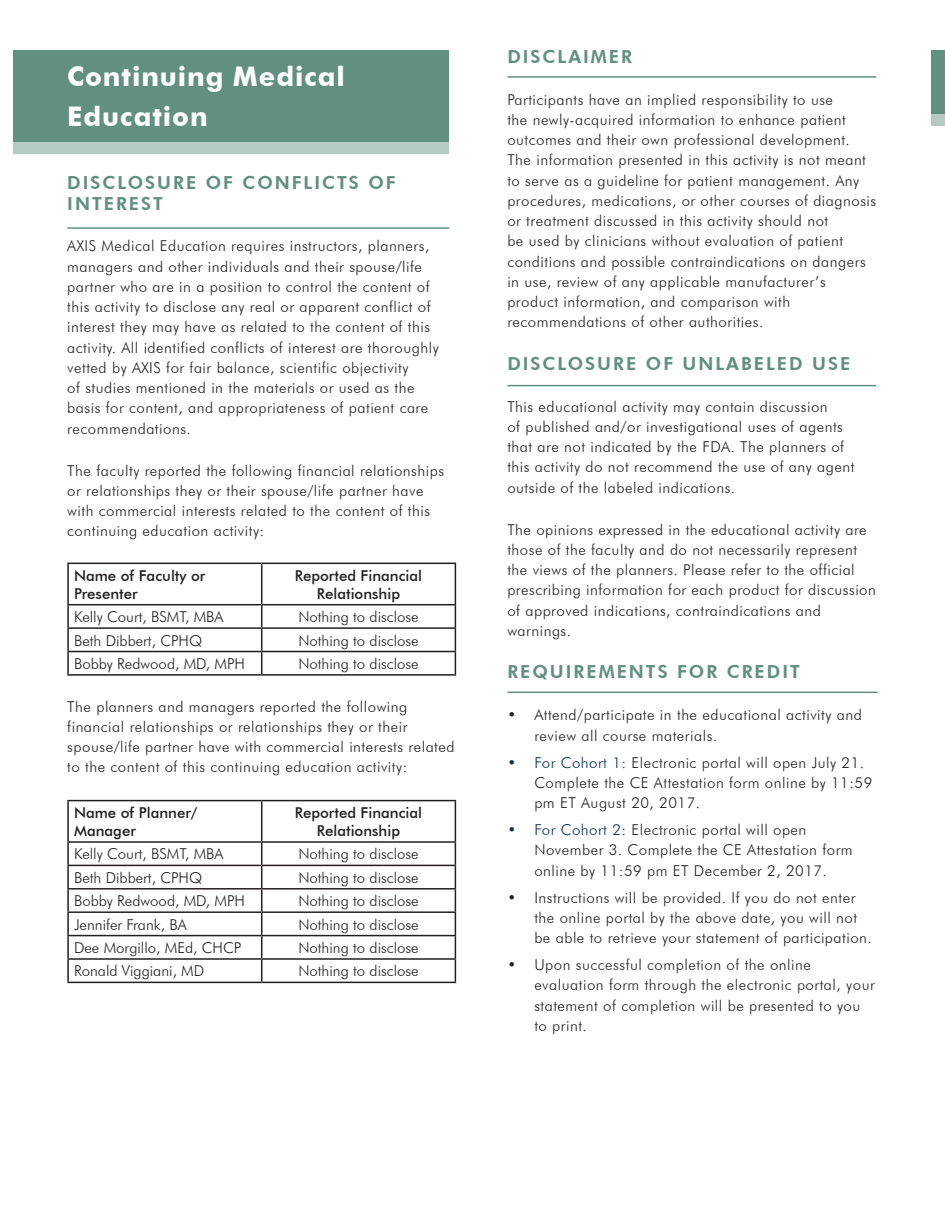
<style>
.page{position:relative;width:945px;height:1215px;background:#fff}
.page>*{position:absolute;margin:0;border:0;box-sizing:border-box;transform-origin:0 0}
.t1{font:700 27px/40.5px "Futura BT";letter-spacing:.035em;color:#fff}
.t2{font:800 18px/21px "Futura BT";letter-spacing:.11em;color:#619080}
.t3{font:300 15px/20.2px "Futura BT";letter-spacing:.035em;color:#231f20}
.t4{font:300 15px "Futura BT";color:#231f20}
.t5{font:500 15px/18px "Futura BT";color:#231f20}
.s1{color:#003163}
</style>
<div class="page">
<div style="left:14px;top:90px;width:435px;height:64px;background:#b4cbc2"></div>
<div style="left:14px;top:51px;width:435px;height:91px;background:#619080"></div>
<hr style="left:67px;top:563px;width:195px;height:1px;background:#231f20">
<hr style="left:67px;top:564px;width:2px;height:40px;background:#231f20">
<hr style="left:262px;top:563px;width:194px;height:1px;background:#231f20">
<hr style="left:261px;top:564px;width:1px;height:40px;background:#231f20">
<hr style="left:455px;top:564px;width:1px;height:40px;background:#231f20">
<hr style="left:67px;top:604px;width:195px;height:1px;background:#231f20">
<hr style="left:67px;top:605px;width:2px;height:22px;background:#231f20">
<hr style="left:262px;top:604px;width:194px;height:1px;background:#231f20">
<hr style="left:67px;top:627px;width:195px;height:2px;background:#231f20">
<hr style="left:67px;top:629px;width:2px;height:22px;background:#231f20">
<hr style="left:262px;top:627px;width:194px;height:2px;background:#231f20">
<hr style="left:67px;top:651px;width:195px;height:1px;background:#231f20">
<hr style="left:67px;top:652px;width:2px;height:22px;background:#231f20">
<hr style="left:262px;top:651px;width:194px;height:1px;background:#231f20">
<svg style="left:261px;top:605px;width:1px;height:69px"></svg>
<svg style="left:455px;top:605px;width:1px;height:69px"></svg>
<hr style="left:67px;top:674px;width:195px;height:2px;background:#231f20">
<hr style="left:262px;top:674px;width:194px;height:2px;background:#231f20">
<hr style="left:67px;top:800px;width:195px;height:1px;background:#231f20">
<hr style="left:67px;top:801px;width:2px;height:40px;background:#231f20">
<hr style="left:262px;top:800px;width:194px;height:1px;background:#231f20">
<hr style="left:261px;top:801px;width:1px;height:40px;background:#231f20">
<hr style="left:455px;top:801px;width:1px;height:40px;background:#231f20">
<hr style="left:67px;top:841px;width:195px;height:2px;background:#231f20">
<hr style="left:67px;top:843px;width:2px;height:22px;background:#231f20">
<hr style="left:262px;top:841px;width:194px;height:2px;background:#231f20">
<hr style="left:67px;top:865px;width:195px;height:1px;background:#231f20">
<hr style="left:67px;top:866px;width:2px;height:22px;background:#231f20">
<hr style="left:262px;top:865px;width:194px;height:1px;background:#231f20">
<hr style="left:67px;top:888px;width:195px;height:2px;background:#231f20">
<hr style="left:67px;top:890px;width:2px;height:21px;background:#231f20">
<hr style="left:262px;top:888px;width:194px;height:2px;background:#231f20">
<hr style="left:67px;top:911px;width:195px;height:2px;background:#231f20">
<hr style="left:67px;top:913px;width:2px;height:22px;background:#231f20">
<hr style="left:262px;top:911px;width:194px;height:2px;background:#231f20">
<hr style="left:67px;top:935px;width:195px;height:1px;background:#231f20">
<hr style="left:67px;top:936px;width:2px;height:22px;background:#231f20">
<hr style="left:262px;top:935px;width:194px;height:1px;background:#231f20">
<hr style="left:67px;top:958px;width:195px;height:2px;background:#231f20">
<hr style="left:67px;top:960px;width:2px;height:22px;background:#231f20">
<hr style="left:262px;top:958px;width:194px;height:2px;background:#231f20">
<svg style="left:261px;top:843px;width:1px;height:139px"></svg>
<svg style="left:455px;top:843px;width:1px;height:139px"></svg>
<hr style="left:67px;top:982px;width:195px;height:1px;background:#231f20">
<hr style="left:262px;top:982px;width:194px;height:1px;background:#231f20">
<div style="left:932px;top:63px;width:13px;height:63px;background:#b4cbc2"></div>
<div style="left:932px;top:50px;width:13px;height:64px;background:#619080"></div>
<hr style="left:67px;top:227px;width:382px;height:2px;background:#619080">
<hr style="left:507px;top:76px;width:369px;height:2px;background:#619080">
<hr style="left:507px;top:385px;width:369px;height:1px;background:#619080">
<hr style="left:507px;top:692px;width:371px;height:1px;background:#619080">
<p class="t1" style="left:67px;top:56px;width:279px">Continuing Medical<br>Education</p>
<p class="t2" style="left:67px;top:172px;width:330px">DISCLOSURE OF CONFLICTS OF<br>INTEREST</p>
<p class="t3" style="left:67px;top:236px;width:373px">AXIS Medical Education requires instructors, planners, managers and other individuals and their spouse/life partner who are in a position to control the content of this activity to disclose any real or apparent conflict of interest they may have as related to the content of this activity. All identified conflicts of interest are thoroughly vetted by AXIS for fair balance, scientific objectivity<br>of studies mentioned in the materials or used as the basis for content, and appropriateness of patient care recommendations.</p>
<p class="t3" style="left:67px;top:460px;width:378px">The faculty reported the following financial relationships or relationships they or their spouse/life partner have with commercial interests related to the content of this continuing education activity:</p>
<p class="t5" style="left:74px;top:566px;width:133px">Name of Faculty or<br>Presenter</p>
<p class="t5" style="left:295px;top:566px;width:129px;text-align:center">Reported Financial<br>Relationship</p>
<p class="t4" style="left:74px;top:608px;width:151px">Kelly Court, BSMT, MBA</p>
<p class="t4" style="left:298px;top:608px;width:122px">Nothing to disclose</p>
<p class="t4" style="left:74px;top:631px;width:130px">Beth Dibbert, CPHQ</p>
<p class="t4" style="left:298px;top:631px;width:122px">Nothing to disclose</p>
<p class="t4" style="left:74px;top:654px;width:172px">Bobby Redwood, MD, MPH</p>
<p class="t4" style="left:298px;top:654px;width:122px">Nothing to disclose</p>
<p class="t3" style="left:67px;top:696px;width:389px">The planners and managers reported the following financial relationships or relationships they or their spouse/life partner have with commercial interests related to the content of this continuing education activity:</p>
<p class="t5" style="left:74px;top:804px;width:125px">Name of Planner/<br>Manager</p>
<p class="t5" style="left:295px;top:804px;width:129px;text-align:center">Reported Financial<br>Relationship</p>
<p class="t4" style="left:74px;top:845px;width:151px">Kelly Court, BSMT, MBA</p>
<p class="t4" style="left:298px;top:845px;width:122px">Nothing to disclose</p>
<p class="t4" style="left:74px;top:868px;width:130px">Beth Dibbert, CPHQ</p>
<p class="t4" style="left:298px;top:868px;width:122px">Nothing to disclose</p>
<p class="t4" style="left:74px;top:892px;width:172px">Bobby Redwood, MD, MPH</p>
<p class="t4" style="left:298px;top:892px;width:122px">Nothing to disclose</p>
<p class="t4" style="left:74px;top:915px;width:114px">Jennifer Frank, BA</p>
<p class="t4" style="left:298px;top:915px;width:122px">Nothing to disclose</p>
<p class="t4" style="left:74px;top:939px;width:169px">Dee Morgillo, MEd, CHCP</p>
<p class="t4" style="left:298px;top:939px;width:122px">Nothing to disclose</p>
<p class="t4" style="left:74px;top:962px;width:132px">Ronald Viggiani, MD</p>
<p class="t4" style="left:298px;top:962px;width:122px">Nothing to disclose</p>
<p class="t2" style="left:507px;top:46px;width:126px">DISCLAIMER</p>
<p class="t3" style="left:507px;top:89px;width:371px">Participants have an implied responsibility to use<br>the newly-acquired information to enhance patient outcomes and their own professional development.<br>The information presented in this activity is not meant to serve as a guideline for patient management. Any procedures, medications, or other courses of diagnosis or treatment discussed in this activity should not<br>be used by clinicians without evaluation of patient conditions and possible contraindications on dangers in use, review of any applicable manufacturer’s product information, and comparison with recommendations of other authorities.</p>
<p class="t2" style="left:507px;top:353px;width:345px">DISCLOSURE OF UNLABELED USE</p>
<p class="t3" style="left:507px;top:396px;width:349px">This educational activity may contain discussion<br>of published and/or investigational uses of agents that are not indicated by the FDA. The planners of this activity do not recommend the use of any agent outside of the labeled indications.</p>
<p class="t3" style="left:507px;top:519px;width:370px">The opinions expressed in the educational activity are those of the faculty and do not necessarily represent the views of the planners. Please refer to the official prescribing information for each product for discussion of approved indications, contraindications and warnings.</p>
<p class="t2" style="left:507px;top:661px;width:294px">REQUIREMENTS FOR CREDIT</p>
<p class="t3" style="left:534px;top:705px;width:329px;text-indent:-27px">• Attend/participate in the educational activity and review all course materials.</p>
<p class="t3" style="left:534px;top:752px;width:340px;text-indent:-27px"><span class="s1">• For Cohort 1:</span> Electronic portal will open July 21.<br>Complete the CE Attestation form online by 11:59 pm ET August 20, 2017.</p>
<p class="t3" style="left:534px;top:819px;width:320px;text-indent:-27px"><span class="s1">• For Cohort 2:</span> Electronic portal will open<br>November 3. Complete the CE Attestation form online by 11:59 pm ET December 2, 2017.</p>
<p class="t3" style="left:534px;top:887px;width:339px;text-indent:-27px">• Instructions will be provided. If you do not enter the online portal by the above date, you will not be able to retrieve your statement of participation.</p>
<p class="t3" style="left:534px;top:954px;width:342px;text-indent:-27px">• Upon successful completion of the online evaluation form through the electronic portal, your statement of completion will be presented to you to print.</p>
</div>
